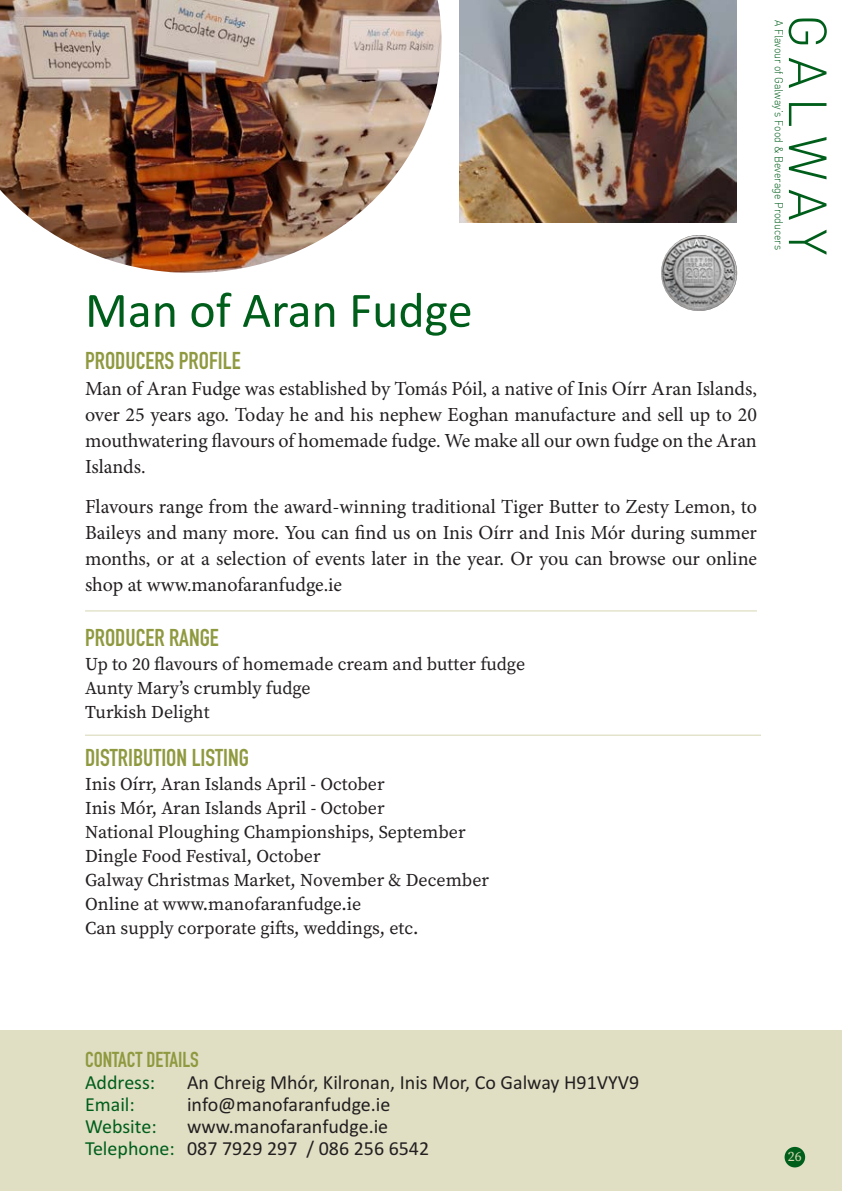
<style>
.page{position:relative;width:842px;height:1191px;background:#fff}
.page>*{position:absolute;margin:0;border:0;box-sizing:border-box;transform-origin:0 0}
.t1{font:300 52.8px "DIN";letter-spacing:.16em;color:#005e1b}
.t2{font:50px "Calibri";color:#005e1b}
.HEADING_FOR_PARAGRAPH{font:700 24px "DIN Condensed";color:#8f993f}
.t3{font:700 21.2px "DIN Condensed";color:#8f993f}
.Paragraph_Style_6{font:20px/26px "Minion Pro";letter-spacing:-.005em;color:#231f20;text-align:justify}
.t4{font:20px "Calibri";color:#231f20}
.t5{font:20px "Calibri";color:#005e1b}
.PRODUCERS_STYLE_USE{font:18px "Source Serif Variable";color:#231f20}
.PRODUCERS_TEXT{font:18px "Source Serif Variable";letter-spacing:-.005em;color:#231f20}
.t6{font:14px "Source Serif Variable";color:#d6d6b2}
.t7{font:300 11.6px "DIN";color:#005e1b;scale:.9 1}
.s1{color:#005e1b}
</style>
<div class="page">
<div style="left:0;top:1030px;width:842px;height:161px;background:#e0dfc4"></div>
<div style="left:784px;top:1146px;width:21px;height:21px;background:#005e1b;border-radius:50%"></div>
<img style="left:661px;top:235px;width:76px;height:76px;border-radius:38px">
<img style="left:0;top:0;width:441px;height:273px">
<img style="left:460px;top:0;width:277px;height:222px">
<hr style="left:85px;top:610px;width:672px;height:1px;background:#d6d6b2">
<hr style="left:85px;top:734px;width:676px;height:1px;background:#d6d6b2">
<p class="t2" style="left:85px;top:278px;width:389px">Man of Aran Fudge</p>
<p class="HEADING_FOR_PARAGRAPH" style="left:85px;top:344px;width:157px">PRODUCERS PROFILE</p>
<p class="Paragraph_Style_6" style="left:85px;top:375px;width:673px">Man of Aran Fudge was established by Tomás Póil, a native of Inis Oírr Aran Islands, over 25 years ago. Today he and his nephew Eoghan manufacture and sell up to 20 mouthwatering flavours of homemade fudge. We make all our own fudge on the Aran Islands.</p>
<p class="Paragraph_Style_6" style="left:85px;top:493px;width:673px">Flavours range from the award-winning traditional Tiger Butter to Zesty Lemon, to Baileys and many more. You can find us on Inis Oírr and Inis Mór during summer months, or at a selection of events later in the year. Or you can browse our online shop at www.manofaranfudge.ie</p>
<p class="HEADING_FOR_PARAGRAPH" style="left:85px;top:621px;width:135px">PRODUCER RANGE</p>
<p class="PRODUCERS_TEXT" style="left:85px;top:651px;width:442px">Up to 20 flavours of homemade cream and butter fudge</p>
<p class="PRODUCERS_TEXT" style="left:85px;top:675px;width:227px">Aunty Mary’s crumbly fudge</p>
<p class="PRODUCERS_TEXT" style="left:85px;top:699px;width:126px">Turkish Delight</p>
<p class="HEADING_FOR_PARAGRAPH" style="left:85px;top:741px;width:165px">DISTRIBUTION LISTING</p>
<p class="PRODUCERS_STYLE_USE" style="left:85px;top:771px;width:301px">Inis Oírr, Aran Islands April - October</p>
<p class="PRODUCERS_STYLE_USE" style="left:85px;top:795px;width:301px">Inis Mór, Aran Islands April - October</p>
<p class="PRODUCERS_STYLE_USE" style="left:85px;top:819px;width:382px">National Ploughing Championships, September</p>
<p class="PRODUCERS_STYLE_USE" style="left:85px;top:843px;width:237px">Dingle Food Festival, October</p>
<p class="PRODUCERS_STYLE_USE" style="left:85px;top:867px;width:406px">Galway Christmas Market, November &amp; December</p>
<p class="PRODUCERS_STYLE_USE" style="left:85px;top:891px;width:278px">Online at www.manofaranfudge.ie</p>
<p class="PRODUCERS_STYLE_USE" style="left:85px;top:915px;width:335px">Can supply corporate gifts, weddings, etc.</p>
<p class="t7" style="left:786px;top:20px;width:257px;rotate:90deg">A Flavour of Galway’s Food &amp; Beverage Producers</p>
<h1 class="t1" style="left:840px;top:14px;width:243px;rotate:90deg">GALWAY</h1>
<p class="t3" style="left:85px;top:1044px;width:115px">CONTACT DETAILS</p>
<p class="t5" style="left:85px;top:1069px;width:72px">Address:</p>
<p class="t4" style="left:187px;top:1069px;width:454px">An Chreig Mhór, Kilronan, Inis Mor, Co Galway H91VYV9</p>
<p class="t5" style="left:85px;top:1091px;width:51px">Email:</p>
<p class="t4" style="left:187px;top:1091px;width:205px">info@manofaranfudge.ie</p>
<p class="t5" style="left:85px;top:1113px;width:73px">Website:</p>
<p class="t4" style="left:187px;top:1113px;width:203px">www.manofaranfudge.ie</p>
<p class="t4" style="left:85px;top:1135px;width:346px"><span class="s1">Telephone:</span> 087 7929 297 / 086 256 6542</p>
<p class="t6" style="left:788px;top:1146px;width:15px">26</p>
</div>
